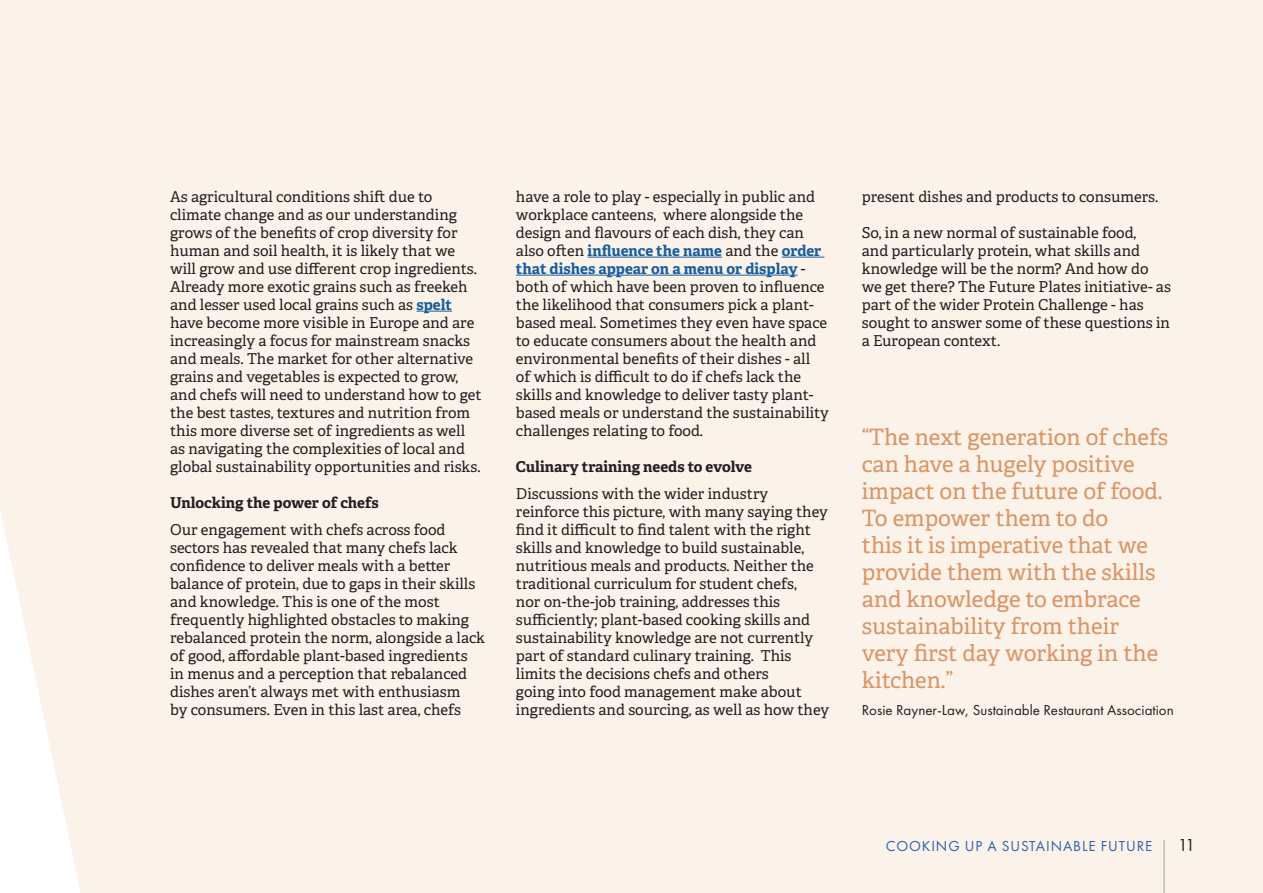
<style>
.page{position:relative;width:1263px;height:893px;background:#fbf2ea}
.page>*{position:absolute;margin:0;border:0;box-sizing:border-box;transform-origin:0 0}
.Adelle_Blue_15{font:22.5px/27px "Adelle";color:#db9464}
.Futura_heading{font:18px "Futura PT";color:#231f20}
.Adelle_general_text{font:15px/18px "Adelle";color:#231f20}
.Adelle_general_text-2{font:700 15px "Adelle";color:#231f20}
.Adelle_general_text-3{font:15px "Futura PT";color:#231f20}
.Futura_heading-2{font:15px "Futura PT";letter-spacing:.06em;color:#2d60ad}
.s1{font-weight:700;color:#175d9e}
</style>
<div class="page">
<hr style="left:416px;top:311px;width:36px;height:1px;background:#175d9e">
<hr style="left:588px;top:257px;width:134px;height:1px;background:#175d9e">
<hr style="left:782px;top:257px;width:42px;height:1px;background:#175d9e">
<hr style="left:516px;top:275px;width:282px;height:1px;background:#175d9e">
<hr style="left:1163px;top:840px;width:2px;height:53px;background:#bcbdc0">
<p class="Adelle_general_text" style="left:170px;top:188px;width:313px">As agricultural conditions shift due to climate change and as our understanding grows of the benefits of crop diversity for human and soil health, it is likely that we will grow and use different crop ingredients.<br>Already more exotic grains such as freekeh and lesser used local grains such as <span class="s1">spelt </span>have become more visible in Europe and are increasingly a focus for mainstream snacks and meals. The market for other alternative grains and vegetables is expected to grow, and chefs will need to understand how to get the best tastes, textures and nutrition from this more diverse set of ingredients as well as navigating the complexities of local and global sustainability opportunities and risks.</p>
<p class="Adelle_general_text-2" style="left:170px;top:493px;width:210px">Unlocking the power of chefs</p>
<p class="Adelle_general_text" style="left:170px;top:521px;width:317px">Our engagement with chefs across food sectors has revealed that many chefs lack confidence to deliver meals with a better balance of protein, due to gaps in their skills and knowledge. This is one of the most frequently highlighted obstacles to making rebalanced protein the norm, alongside a lack of good, affordable plant-based ingredients in menus and a perception that rebalanced dishes aren’t always met with enthusiasm<br>by consumers. Even in this last area, chefs</p>
<p class="Adelle_general_text" style="left:516px;top:188px;width:314px">have a role to play - especially in public and workplace canteens, where alongside the design and flavours of each dish, they can also often <span class="s1">influence the name</span> and the <span class="s1">order that dishes appear on a menu or display</span> - both of which have been proven to influence the likelihood that consumers pick a plant&shy;based meal. Sometimes they even have space to educate consumers about the health and environmental benefits of their dishes - all<br>of which is difficult to do if chefs lack the skills and knowledge to deliver tasty plant&shy;based meals or understand the sustainability challenges relating to food.</p>
<p class="Adelle_general_text-2" style="left:516px;top:457px;width:238px">Culinary training needs to evolve</p>
<p class="Adelle_general_text" style="left:516px;top:485px;width:315px">Discussions with the wider industry reinforce this picture, with many saying they find it difficult to find talent with the right skills and knowledge to build sustainable, nutritious meals and products. Neither the traditional curriculum for student chefs,<br>nor on-the-job training, addresses this sufficiently; plant-based cooking skills and sustainability knowledge are not currently part of standard culinary training. This limits the decisions chefs and others<br>going into food management make about ingredients and sourcing, as well as how they</p>
<p class="Adelle_general_text" style="left:862px;top:188px;width:298px">present dishes and products to consumers.</p>
<p class="Adelle_general_text" style="left:862px;top:224px;width:311px">So, in a new normal of sustainable food,<br>and particularly protein, what skills and knowledge will be the norm? And how do we get there? The Future Plates initiative- as part of the wider Protein Challenge - has sought to answer some of these questions in a European context.</p>
<p class="Adelle_Blue_15" style="left:862px;top:424px;width:308px">“The next generation of chefs can have a hugely positive impact on the future of food.<br>To empower them to do<br>this it is imperative that we provide them with the skills and knowledge to embrace sustainability from their very first day working in the kitchen.”</p>
<p class="Adelle_general_text-3" style="left:862px;top:701px;width:313px">Rosie Rayner-Law, Sustainable Restaurant Association</p>
<p class="Futura_heading-2" style="left:886px;top:837px;width:268px">COOKING UP A SUSTAINABLE FUTURE</p>
<p class="Futura_heading" style="left:1178px;top:834px;width:19px">11</p>
</div>
